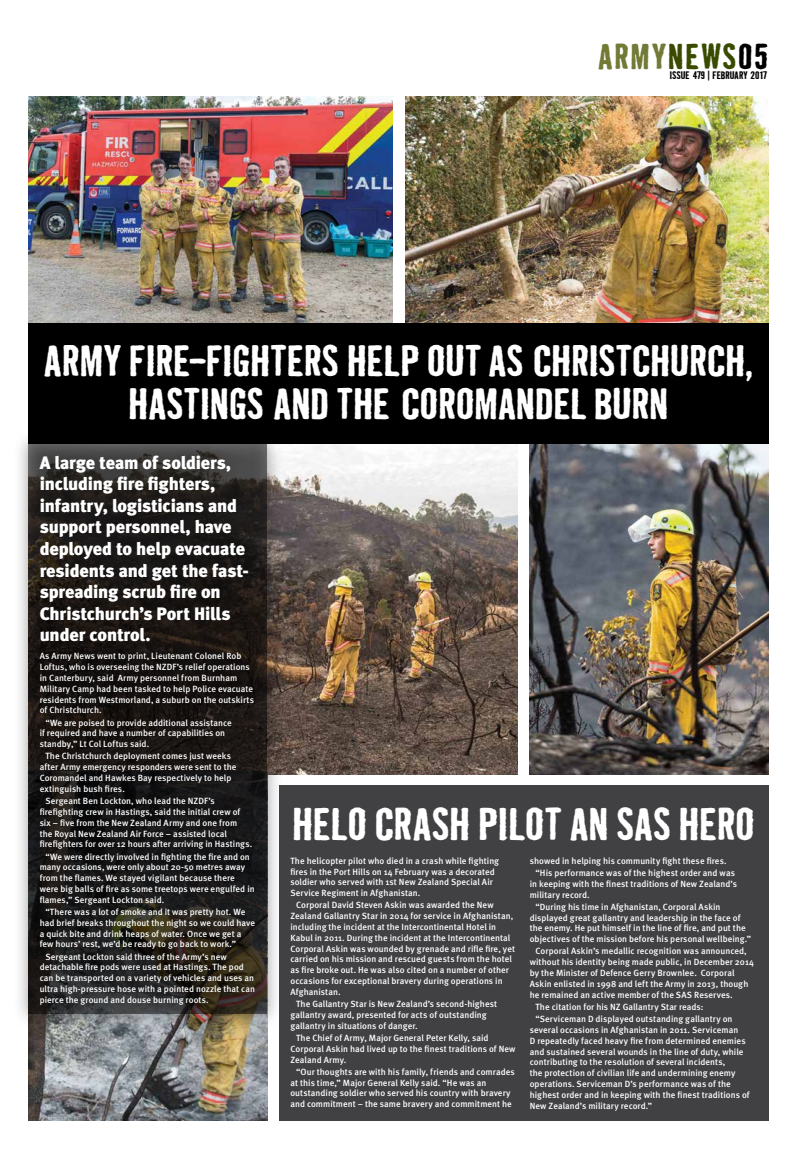
<style>
.page{position:relative;width:811px;height:1163px;background:#fff}
.page>*{position:absolute;margin:0;border:0;box-sizing:border-box;transform-origin:0 0}
.t1{font:700 42px "Bad Neighborhood Badhouse";letter-spacing:-.01em;color:#fff}
.t2{font:700 40.2px/42.2px "Bad Neighborhood Badhouse";letter-spacing:-.01em;color:#fff;text-align:center}
.t3{font:700 33px "Bad Neighborhood Badhouse";letter-spacing:.04em;color:#727a36}
.t4{font:900 18px/21.6px "Meta";letter-spacing:-.01em;color:#fff}
.t5{font:700 10px "Bad Neighborhood Badhouse";letter-spacing:-.015em;color:#000}
.t6{font:500 9px/10.8px "Meta";letter-spacing:.005em;color:#fff}
.s1{color:#3a4b00}
.s2{color:#000}
</style>
<div class="page">
<img style="left:530px;top:443px;width:238px;height:331px">
<img style="left:282px;top:443px;width:236px;height:331px">
<img style="left:28px;top:1029px;width:239px;height:91px">
<img style="left:405px;top:96px;width:363px;height:227px">
<img style="left:28px;top:96px;width:364px;height:227px">
<div style="left:13px;top:428px;width:269px;height:601px;background:#000;opacity:.75"></div>
<svg style="left:28px;top:443px;width:239px;height:571px;background:#1d1b18"></svg>
<div style="left:28px;top:323px;width:740px;height:120px;background:#000"></div>
<div style="left:279px;top:785px;width:489px;height:335px;background:#414042"></div>
<h3 class="t3" style="left:597px;top:33px;width:172px">ARMY<span class="s1">NEWS</span><span class="s2">05</span></h3>
<p class="t5" style="left:670px;top:68px;width:99px">ISSUE 479 | FEBRUARY 2017</p>
<h2 class="t2" style="left:43px;top:338px;width:711px">ARMY FIRE-FIGHTERS HELP OUT AS CHRISTCHURCH,<br>HASTINGS AND THE COROMANDEL BURN</h2>
<h3 class="t4" style="left:40px;top:451px;width:211px">A large team of soldiers, including fire fighters, infantry, logisticians and support personnel, have deployed to help evacuate residents and get the fast&shy;spreading scrub fire on<br>Christchurch’s Port Hills under control.</h3>
<p class="t6" style="left:40px;top:651px;width:216px">As Army News went to print, Lieutenant Colonel Rob Loftus, who is overseeing the NZDF’s relief operations in Canterbury, said Army personnel from Burnham Military Camp had been tasked to help Police evacuate residents from Westmorland, a suburb on the outskirts of Christchurch.</p>
<p class="t6" style="left:40px;top:717px;width:194px;text-indent:6px">“We are poised to provide additional assistance if required and have a number of capabilities on standby,” Lt Col Loftus said.</p>
<p class="t6" style="left:40px;top:751px;width:198px;text-indent:6px">The Christchurch deployment comes just weeks after Army emergency responders were sent to the Coromandel and Hawkes Bay respectively to help extinguish bush fires.</p>
<p class="t6" style="left:40px;top:795px;width:214px;text-indent:6px">Sergeant Ben Lockton, who lead the NZDF’s firefighting crew in Hastings, said the initial crew of six – five from the New Zealand Army and one from the Royal New Zealand Air Force – assisted local firefighters for over 12 hours after arriving in Hastings.</p>
<p class="t6" style="left:40px;top:851px;width:216px;text-indent:6px">“We were directly involved in fighting the fire and on many occasions, were only about 20-50 metres away from the flames. We stayed vigilant because there were big balls of fire as some treetops were engulfed in flames,” Sergeant Lockton said.</p>
<p class="t6" style="left:40px;top:906px;width:217px;text-indent:6px">“There was a lot of smoke and it was pretty hot. We had brief breaks throughout the night so we could have a quick bite and drink heaps of water. Once we get a few hours’ rest, we’d be ready to go back to work.”</p>
<p class="t6" style="left:40px;top:951px;width:217px;text-indent:6px">Sergeant Lockton said three of the Army’s new detachable fire pods were used at Hastings. The pod can be transported on a variety of vehicles and uses an ultra high-pressure hose with a pointed nozzle that can pierce the ground and douse burning roots.</p>
<h1 class="t1" style="left:292px;top:794px;width:464px">HELO CRASH PILOT AN SAS HERO</h1>
<p class="t6" style="left:290px;top:855px;width:210px">The helicopter pilot who died in a crash while fighting fires in the Port Hills on 14 February was a decorated soldier who served with 1st New Zealand Special Air Service Regiment in Afghanistan.</p>
<p class="t6" style="left:290px;top:899px;width:226px;text-indent:6px">Corporal David Steven Askin was awarded the New Zealand Gallantry Star in 2014 for service in Afghanistan, including the incident at the Intercontinental Hotel in Kabul in 2011. During the incident at the Intercontinental Corporal Askin was wounded by grenade and rifle fire, yet carried on his mission and rescued guests from the hotel as fire broke out. He was also cited on a number of other occasions for exceptional bravery during operations in Afghanistan.</p>
<p class="t6" style="left:290px;top:998px;width:208px;text-indent:6px">The Gallantry Star is New Zealand’s second-highest gallantry award, presented for acts of outstanding gallantry in situations of danger.</p>
<p class="t6" style="left:290px;top:1032px;width:227px;text-indent:6px">The Chief of Army, Major General Peter Kelly, said<br>Corporal Askin had lived up to the finest traditions of New<br>Zealand Army.</p>
<p class="t6" style="left:290px;top:1066px;width:226px;text-indent:6px">“Our thoughts are with his family, friends and comrades at this time,” Major General Kelly said. “He was an outstanding soldier who served his country with bravery and commitment – the same bravery and commitment he</p>
<p class="t6" style="left:535px;top:854px;width:201px;line-height:12.2px;text-indent:-6px">showed in helping his community fight these fires. “His performance was of the highest order and was</p>
<p class="t6" style="left:530px;top:878px;width:209px">in keeping with the finest traditions of New Zealand’s military record.</p>
<p class="t6" style="left:530px;top:901px;width:223px;text-indent:6px">“During his time in Afghanistan, Corporal Askin displayed great gallantry and leadership in the face of the enemy. He put himself in the line of fire, and put the objectives of the mission before his personal wellbeing.”</p>
<p class="t6" style="left:530px;top:945px;width:226px;text-indent:6px">Corporal Askin’s medallic recognition was announced, without his identity being made public, in December 2014 by the Minister of Defence Gerry Brownlee. Corporal Askin enlisted in 1998 and left the Army in 2013, though he remained an active member of the SAS Reserves.</p>
<p class="t6" style="left:535px;top:1000px;width:199px;line-height:12.2px">The citation for his NZ Gallantry Star reads: “Serviceman D displayed outstanding gallantry on</p>
<p class="t6" style="left:530px;top:1024px;width:221px">several occasions in Afghanistan in 2011. Serviceman<br>D repeatedly faced heavy fire from determined enemies and sustained several wounds in the line of duty, while contributing to the resolution of several incidents,<br>the protection of civilian life and undermining enemy operations. Serviceman D’s performance was of the highest order and in keeping with the finest traditions of New Zealand’s military record.”</p>
</div>
